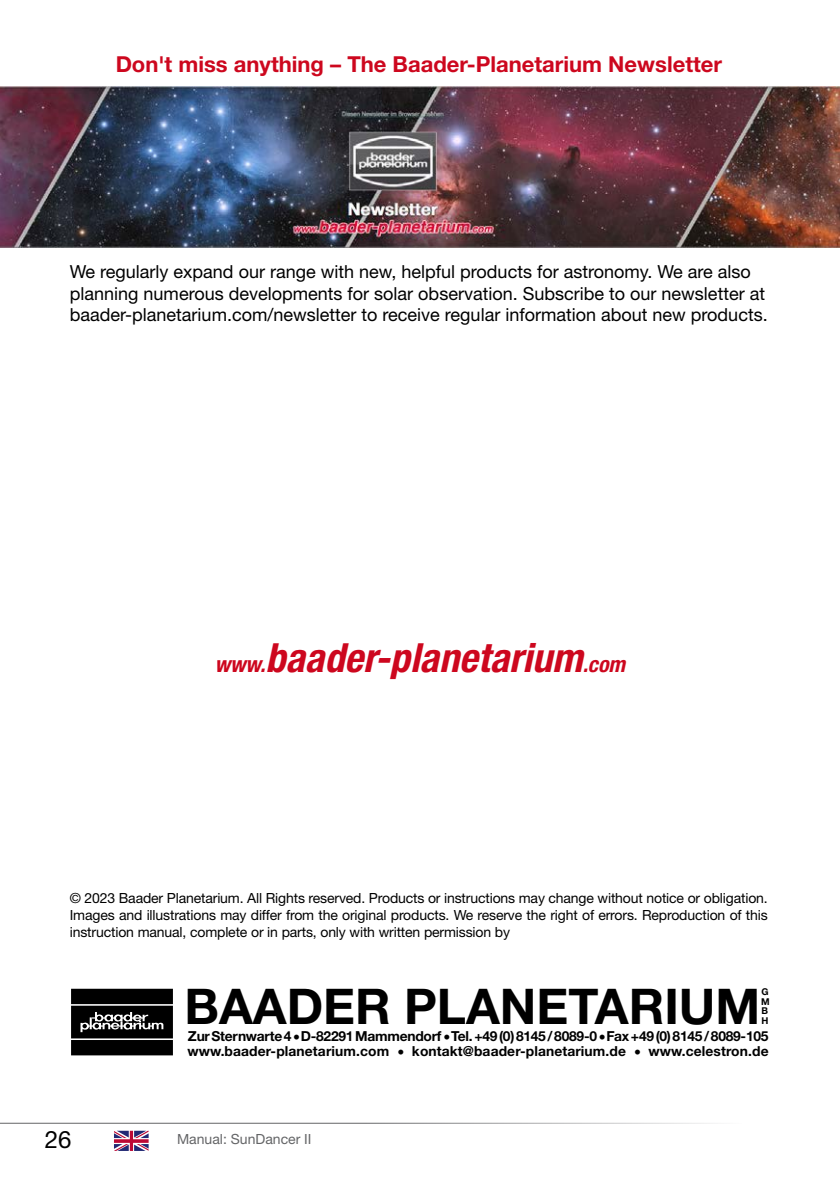
<style>
.page{position:relative;width:840px;height:1191px;background:#fff}
.page>*{position:absolute;margin:0;border:0;box-sizing:border-box;transform-origin:0 0}
.t1{font:700 49.2px "Helvetica Neue LT Std";color:#000}
.t2{font:italic 700 condensed 40.2px "Helvetica Neue LT Std";color:#cd071e}
.t3{font:24px "Helvetica Neue LT Std";color:#000}
.t4{font:700 22px "Helvetica Neue LT Std";color:#cd071e}
.t5{font:18px/21.6px "Helvetica Neue LT Std";color:#000}
.t6{font:14px/16.8px "Helvetica Neue LT Std";letter-spacing:-.01em;color:#000;text-align:justify}
.t7{font:14px "Helvetica Neue LT Std";color:#646567}
.t8{font:700 13.8px/15px "Helvetica Neue LT Std";letter-spacing:.01em;color:#000}
.t9{font:700 9.4px/9.6px "Helvetica Neue LT Std";color:#000}
.s1{font-size:22px}
</style>
<div class="page">
<hr style="left:0;top:1122px;width:741px;height:1px;background:#646567">
<svg style="left:114px;top:1130px;width:34px;height:21px"></svg>
<svg style="left:71px;top:1055px;width:102px;height:1px"></svg>
<svg style="left:71px;top:988px;width:102px;height:67px;background:#232323"></svg>
<img style="left:0;top:86px;width:839px;height:161px">
<h3 class="t4" style="left:116px;top:51px;width:607px">Don't miss anything – The Baader-Planetarium Newsletter</h3>
<p class="t5" style="left:70px;top:261px;width:699px">We regularly expand our range with new, helpful products for astronomy. We are also planning numerous developments for solar observation. Subscribe to our newsletter at baader-planetarium.com/newsletter to receive regular information about new products.</p>
<h2 class="t2" style="left:214px;top:633px;width:412px"><span class="s1">www.</span>baader-planetarium<span class="s1">.com</span></h2>
<p class="t6" style="left:70px;top:889px;width:699px">© 2023 Baader Planetarium. All Rights reserved. Products or instructions may change without notice or obligation.<br>Images and illustrations may differ from the original products. We reserve the right of errors. Reproduction of this instruction manual, complete or in parts, only with written permission by</p>
<p class="t9" style="left:760px;top:987px;width:10px">G<br>M<br>B<br>H</p>
<h1 class="t1" style="left:184px;top:976px;width:577px">BAADER PLANETARIUM</h1>
<p class="t8" style="left:187px;top:1027px;width:582px">Zur Sternwarte 4 • D-82291 Mammendorf • Tel. +49 (0) 8145 / 8089-0 • Fax +49 (0) 8145 / 8089-105 www.baader-planetarium.com • kontakt@baader-planetarium.de • www.celestron.de</p>
<h3 class="t3" style="left:45px;top:1125px;width:28px">26</h3>
<p class="t7" style="left:177px;top:1130px;width:136px">Manual: SunDancer II</p>
</div>
